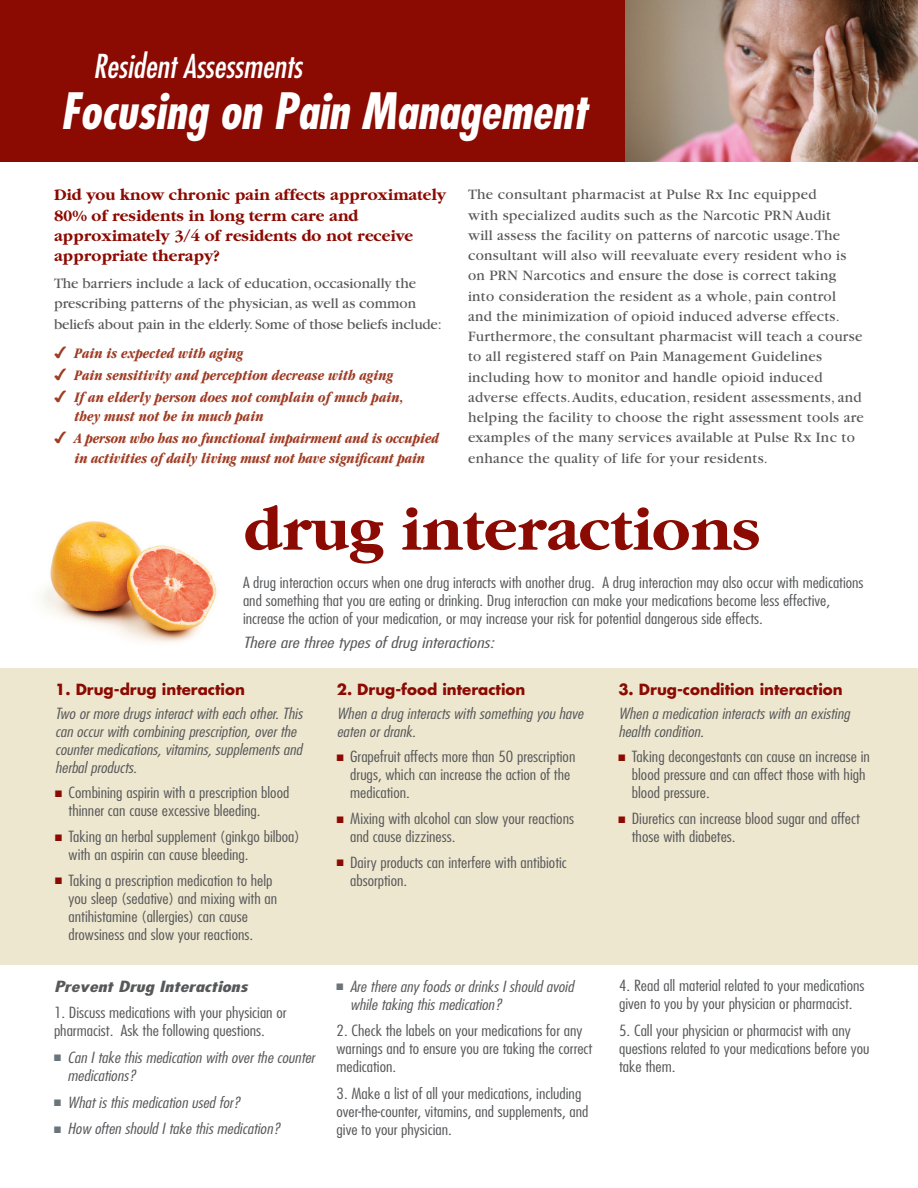
<style>
.page{position:relative;width:918px;height:1188px;background:#fff}
.page>*{position:absolute;margin:0;border:0;box-sizing:border-box;transform-origin:0 0}
.t1{font:700 63.15px "Garamond";color:#8b0a02}
.t2{font:italic 700 condensed 48.75px "Futura";color:#fff}
.t3{font:italic condensed 32.1px "Futura";color:#fff}
.t4{font:700 16.5px/20.2px "Garamond";color:#8b0a02}
.Paragraph_Style_1{font:300 condensed 15px/18px "Futura";color:#57585a;scale:1.2 1}
.text{font:15px/20.2px "Garamond";letter-spacing:.02em;color:#57585a}
.Paragraph_Style_1-2{font:italic 300 condensed 15px/18px "Futura";color:#57585a;scale:1.2 1}
.t5{font:italic 700 condensed 15px/18.8px "Garamond";color:#9f3c24}
.text-2{font:15px/20.2px "Garamond";color:#57585a}
.Paragraph_Style_1-3{font:700 15px "Futura";color:#8b0a02}
.Paragraph_Style_1-4{font:italic 300 condensed 15px "Futura";color:#57585a;scale:1.4 1}
.Paragraph_Style_1-5{font:italic 700 condensed 15px "Futura";color:#57585a;scale:1.4 1}
.s1{font-family:"Monotype Sorts";font-weight:400;font-style:normal;font-stretch:normal}
.s2{font-family:"Monotype Sorts";font-weight:400;font-stretch:normal;font-size:9px;color:#8b0a02}
.s3{font-family:"Monotype Sorts";font-weight:400;font-style:normal;font-stretch:normal;font-size:9px;color:#6a747b}
</style>
<div class="page">
<div style="left:0;top:0;width:918px;height:162px;background:#8b0a02"></div>
<div style="left:0;top:668px;width:918px;height:297px;background:#eee7cf"></div>
<img style="left:626px;top:0;width:292px;height:162px">
<img style="left:42px;top:521px;width:175px;height:122px">
<p class="t3" style="left:93px;top:47px;width:210px">Resident Assessments</p>
<p class="t2" style="left:61px;top:81px;width:528px">Focusing on Pain Management</p>
<p class="t4" style="left:54px;top:185px;width:393px">Did you know chronic pain affects approximately 80% of residents in long term care and approximately 3/4 of residents do not receive appropriate therapy?</p>
<p class="text-2" style="left:54px;top:273px;width:389px">The barriers include a lack of education, occasionally the prescribing patterns of the physician, as well as common beliefs about pain in the elderly. Some of those beliefs include:</p>
<p class="t5" style="left:54px;top:344px;width:191px"><span class="s1">4</span> Pain is expected with aging</p>
<p class="t5" style="left:54px;top:366px;width:341px"><span class="s1">4</span> Pain sensitivity and perception decrease with aging</p>
<p class="t5" style="left:75px;top:388px;width:331px;text-indent:-21px"><span class="s1">4</span> If an elderly person does not complain of much pain, they must not be in much pain</p>
<p class="t5" style="left:54px;top:428px;width:387px;line-height:20.2px;text-align:center"><span class="s1">4</span> A person who has no functional impairment and is occupied in activities of daily living must not have significant pain</p>
<p class="text" style="left:468px;top:185px;width:397px">The consultant pharmacist at Pulse Rx Inc equipped<br>with specialized audits such as the Narcotic PRN Audit<br>will assess the facility on patterns of narcotic usage. The consultant will also will reevaluate every resident who is on PRN Narcotics and ensure the dose is correct taking into consideration the resident as a whole, pain control<br>and the minimization of opioid induced adverse effects.<br>Furthermore, the consultant pharmacist will teach a course to all registered staff on Pain Management Guidelines including how to monitor and handle opioid induced adverse effects. Audits, education, resident assessments, and helping the facility to choose the right assessment tools are examples of the many services available at Pulse Rx Inc to enhance the quality of life for your residents.</p>
<p class="t1" style="left:244px;top:496px;width:518px">drug interactions</p>
<p class="Paragraph_Style_1" style="left:243px;top:574px;width:519px">A drug interaction occurs when one drug interacts with another drug. A drug interaction may also occur with medications and something that you are eating or drinking. Drug interaction can make your medications become less effective, increase the action of your medication, or may increase your risk for potential dangerous side effects.</p>
<p class="Paragraph_Style_1-4" style="left:243px;top:633px;width:181px">There are three types of drug interactions:</p>
<p class="Paragraph_Style_1-3" style="left:55px;top:679px;width:191px">1. Drug-drug interaction</p>
<p class="Paragraph_Style_1-2" style="left:55px;top:704px;width:208px">Two or more drugs interact with each other. This can occur with combining prescription, over the counter medications, vitamins, supplements and herbal products.</p>
<p class="Paragraph_Style_1" style="left:69px;top:784px;width:185px;text-indent:-14px"><span class="s2">N</span> Combining aspirin with a prescription blood thinner can cause excessive bleeding.</p>
<p class="Paragraph_Style_1" style="left:69px;top:828px;width:194px;text-indent:-14px"><span class="s2">N</span> Taking an herbal supplement (ginkgo bilboa) with an aspirin can cause bleeding.</p>
<p class="Paragraph_Style_1" style="left:69px;top:871px;width:175px;text-indent:-14px"><span class="s2">N</span> Taking a prescription medication to help you sleep (sedative) and mixing with an antihistamine (allergies) can cause drowsiness and slow your reactions.</p>
<p class="Paragraph_Style_1-5" style="left:54px;top:977px;width:140px">Prevent Drug Interactions</p>
<p class="Paragraph_Style_1" style="left:54px;top:1004px;width:195px">1. Discuss medications with your physician or pharmacist. Ask the following questions.</p>
<p class="Paragraph_Style_1-2" style="left:68px;top:1048px;width:207px;text-indent:-14px"><span class="s3">N</span> Can I take this medication with over the counter medications?</p>
<p class="Paragraph_Style_1-2" style="left:54px;top:1093px;width:157px"><span class="s3">N</span> What is this medication used for?</p>
<p class="Paragraph_Style_1-2" style="left:54px;top:1120px;width:190px"><span class="s3">N</span> How often should I take this medication?</p>
<p class="Paragraph_Style_1-3" style="left:337px;top:679px;width:190px">2. Drug-food interaction</p>
<p class="Paragraph_Style_1-2" style="left:337px;top:704px;width:207px">When a drug interacts with something you have eaten or drank.</p>
<p class="Paragraph_Style_1" style="left:350px;top:748px;width:189px;text-indent:-14px"><span class="s2">N</span> Grapefruit affects more than 50 prescription drugs, which can increase the action of the medication.</p>
<p class="Paragraph_Style_1" style="left:350px;top:810px;width:188px;text-indent:-14px"><span class="s2">N</span> Mixing with alcohol can slow your reactions and cause dizziness.</p>
<p class="Paragraph_Style_1" style="left:350px;top:853px;width:182px;text-indent:-14px"><span class="s2">N</span> Dairy products can interfere with antibiotic absorption.</p>
<p class="Paragraph_Style_1-2" style="left:350px;top:977px;width:188px;text-indent:-14px"><span class="s3">N</span> Are there any foods or drinks I should avoid while taking this medication?</p>
<p class="Paragraph_Style_1" style="left:337px;top:1022px;width:215px">2. Check the labels on your medications for any warnings and to ensure you are taking the correct medication.</p>
<p class="Paragraph_Style_1" style="left:337px;top:1084px;width:212px">3. Make a list of all your medications, including over-the-counter, vitamins, and supplements, and give to your physician.</p>
<p class="Paragraph_Style_1-3" style="left:618px;top:679px;width:226px">3. Drug-condition interaction</p>
<p class="Paragraph_Style_1-2" style="left:618px;top:704px;width:194px">When a medication interacts with an existing health condition.</p>
<p class="Paragraph_Style_1" style="left:632px;top:748px;width:200px;text-indent:-14px"><span class="s2">N</span> Taking decongestants can cause an increase in blood pressure and can affect those with high blood pressure.</p>
<p class="Paragraph_Style_1" style="left:632px;top:810px;width:192px;text-indent:-14px"><span class="s2">N</span> Diuretics can increase blood sugar and affect those with diabetes.</p>
<p class="Paragraph_Style_1" style="left:619px;top:977px;width:206px">4. Read all material related to your medications given to you by your physician or pharmacist.</p>
<p class="Paragraph_Style_1" style="left:619px;top:1021px;width:210px">5. Call your physician or pharmacist with any questions related to your medications before you take them.</p>
</div>
